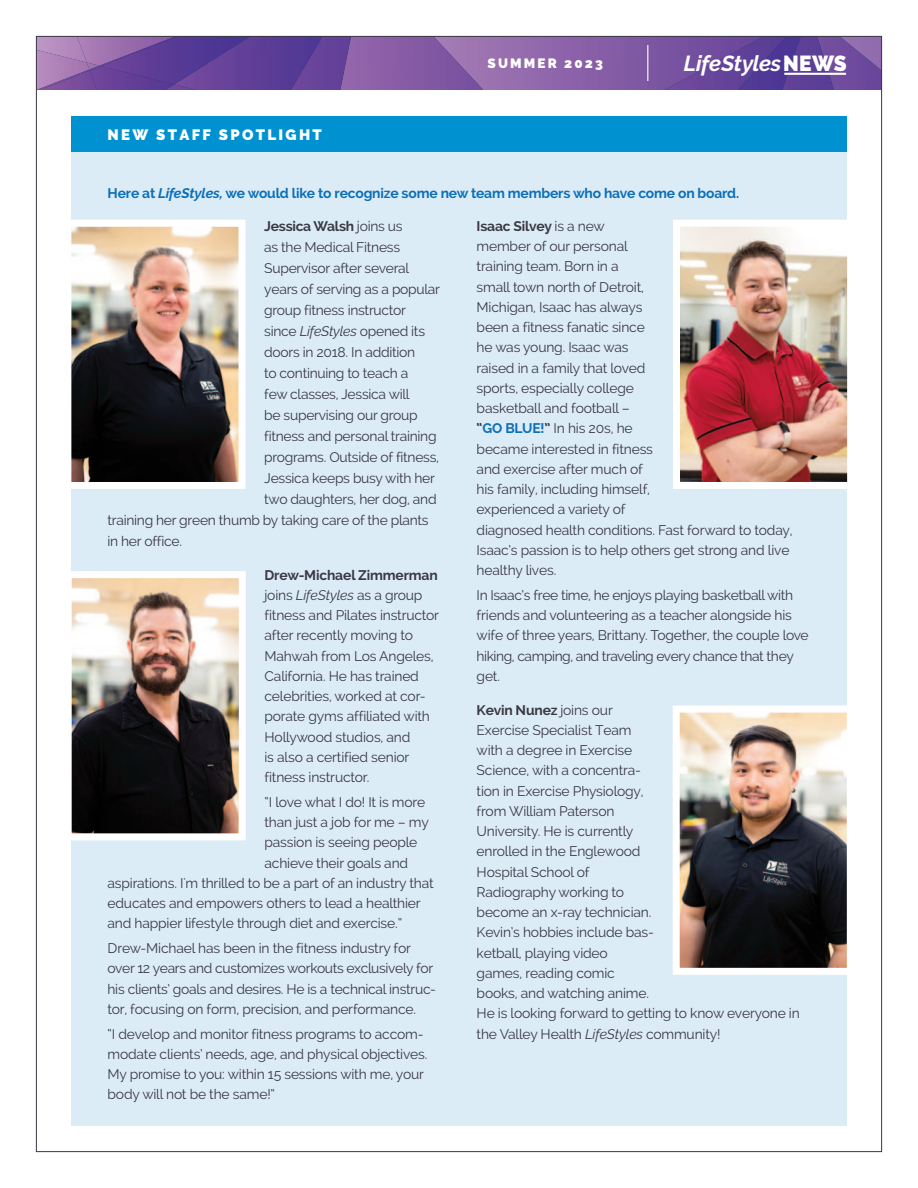
<style>
.page{position:relative;width:918px;height:1188px;background:#fff}
.page>*{position:absolute;margin:0;border:0;box-sizing:border-box;transform-origin:0 0}
.t1{font:italic 700 21.75px "Raleway";letter-spacing:-.005em;color:#fff}
.t2{font:900 15px "Raleway";letter-spacing:.155em;color:#fff}
.t3{font:13.8px/20.2px "Raleway";letter-spacing:-.01em;color:#3a3944}
.t4{font:700 13.8px "Raleway";letter-spacing:-.01em;color:#0b6fb9}
.t5{font:700 13.8px "Raleway";letter-spacing:-.02em;color:#3a3944}
.t6{font:900 13.5px "Raleway";letter-spacing:.16em;color:#fff}
.s1{font-weight:900;font-style:normal}
.s2{font-style:italic}
.s3{font-weight:400}
.s4{font-weight:700}
.s5{font-weight:700;color:#0b6fb9}
</style>
<div class="page">
<div style="left:72px;top:116px;width:775px;height:1010px;background:#dcecf7"></div>
<img style="left:484px;top:38px;width:180px;height:52px">
<img style="left:835px;top:38px;width:45px;height:52px">
<img style="left:664px;top:38px;width:73px;height:52px">
<img style="left:802px;top:38px;width:33px;height:52px">
<img style="left:737px;top:38px;width:65px;height:52px">
<img style="left:38px;top:49px;width:49px;height:21px">
<img style="left:76px;top:38px;width:23px;height:28px">
<img style="left:352px;top:38px;width:132px;height:52px">
<img style="left:324px;top:38px;width:28px;height:52px">
<img style="left:198px;top:38px;width:126px;height:52px">
<img style="left:174px;top:84px;width:24px;height:6px">
<img style="left:174px;top:38px;width:78px;height:46px">
<img style="left:90px;top:66px;width:84px;height:24px">
<img style="left:38px;top:70px;width:49px;height:20px">
<img style="left:39px;top:71px;width:51px;height:19px">
<img style="left:101px;top:38px;width:79px;height:28px">
<svg style="left:87px;top:62px;width:14px;height:9px"></svg>
<hr style="left:784px;top:73px;width:62px;height:2px;background:#fff">
<hr style="left:647px;top:45px;width:1px;height:36px;background:#fff">
<img style="left:72px;top:228px;width:166px;height:253px">
<div style="left:64px;top:220px;width:182px;height:269px;border:7px solid #fff"></div>
<img style="left:73px;top:579px;width:165px;height:253px">
<div style="left:65px;top:571px;width:181px;height:269px;border:7px solid #fff"></div>
<img style="left:681px;top:228px;width:165px;height:253px">
<div style="left:673px;top:220px;width:181px;height:269px;border:7px solid #fff"></div>
<img style="left:681px;top:714px;width:165px;height:253px">
<div style="left:673px;top:706px;width:181px;height:269px;border:7px solid #fff"></div>
<div style="left:72px;top:116px;width:775px;height:36px;background:#0091d1"></div>
<p class="t2" style="left:108px;top:129px;width:216px">NEW STAFF SPOTLIGHT</p>
<p class="t6" style="left:488px;top:59px;width:117px">SUMMER 2023</p>
<p class="t1" style="left:684px;top:50px;width:164px">LifeStyles<span class="s1">NEWS</span></p>
<p class="t4" style="left:108px;top:188px;width:633px">Here at <span class="s2">LifeStyles,</span> we would like to recognize some new team members who have come on board.</p>
<p class="t5" style="left:264px;top:221px;width:140px">Jessica Walsh <span class="s3">joins us</span></p>
<p class="t3" style="left:264px;top:238px;width:137px">as the Medical Fitness</p>
<p class="t3" style="left:264px;top:259px;width:147px">Supervisor after several</p>
<p class="t3" style="left:264px;top:280px;width:177px">years of serving as a popular</p>
<p class="t3" style="left:264px;top:301px;width:143px">group fitness instructor</p>
<p class="t3" style="left:264px;top:322px;width:162px">since <span class="s2">LifeStyles</span> opened its</p>
<p class="t3" style="left:264px;top:343px;width:153px">doors in 2018. In addition</p>
<p class="t3" style="left:264px;top:364px;width:146px">to continuing to teach a</p>
<p class="t3" style="left:264px;top:385px;width:147px">few classes, Jessica will</p>
<p class="t3" style="left:264px;top:406px;width:155px">be supervising our group</p>
<p class="t3" style="left:264px;top:427px;width:174px">fitness and personal training</p>
<p class="t3" style="left:264px;top:448px;width:176px">programs. Outside of fitness,</p>
<p class="t3" style="left:264px;top:469px;width:172px">Jessica keeps busy with her</p>
<p class="t3" style="left:264px;top:490px;width:174px">two daughters, her dog, and</p>
<p class="t3" style="left:108px;top:511px;width:323px">training her green thumb by taking care of the plants</p>
<p class="t3" style="left:108px;top:532px;width:76px">in her office.</p>
<p class="t3" style="left:265px;top:566px;width:176px"><span class="s4">Drew-Michael Zimmerman </span>joins <span class="s2">LifeStyles</span> as a group fitness and Pilates instructor after recently moving to<br>Mahwah from Los Angeles,<br>California. He has trained celebrities, worked at cor&shy;porate gyms affiliated with<br>Hollywood studios, and<br>is also a certified senior fitness instructor.</p>
<p class="t3" style="left:265px;top:793px;width:162px">“I love what I do! It is more</p>
<p class="t3" style="left:265px;top:814px;width:166px">than just a job for me – my</p>
<p class="t3" style="left:265px;top:834px;width:154px">passion is seeing people</p>
<p class="t3" style="left:265px;top:854px;width:145px">achieve their goals and</p>
<p class="t3" style="left:108px;top:874px;width:328px">aspirations. I'm thrilled to be a part of an industry that</p>
<p class="t3" style="left:108px;top:895px;width:315px">educates and empowers others to lead a healthier</p>
<p class="t3" style="left:108px;top:915px;width:296px">and happier lifestyle through diet and exercise.”</p>
<p class="t3" style="left:108px;top:940px;width:330px">Drew-Michael has been in the fitness industry for over 12 years and customizes workouts exclusively for his clients’ goals and desires. He is a technical instruc&shy;tor, focusing on form, precision, and performance.</p>
<p class="t3" style="left:108px;top:1025px;width:321px">“I develop and monitor fitness programs to accom&shy;modate clients’ needs, age, and physical objectives.<br>My promise to you: within 15 sessions with me, your body will not be the same!”</p>
<p class="t3" style="left:477px;top:217px;width:318px"><span class="s4">Isaac Silvey</span> is a new<br>member of our personal<br>training team. Born in a<br>small town north of Detroit,<br>Michigan, Isaac has always<br>been a fitness fanatic since<br>he was young. Isaac was<br>raised in a family that loved<br>sports, especially college<br>basketball and football –<br><span class="s4">“</span><span class="s5">GO BLUE!</span><span class="s4">”</span> In his 20s, he<br>became interested in fitness<br>and exercise after much of<br>his family, including himself,<br>experienced a variety of<br>diagnosed health conditions. Fast forward to today,<br>Isaac’s passion is to help others get strong and live healthy lives.</p>
<p class="t3" style="left:477px;top:586px;width:334px">In Isaac’s free time, he enjoys playing basketball with friends and volunteering as a teacher alongside his wife of three years, Brittany. Together, the couple love hiking, camping, and traveling every chance that they get.</p>
<p class="t3" style="left:477px;top:701px;width:325px"><span class="s4">Kevin Nunez</span> joins our<br>Exercise Specialist Team<br>with a degree in Exercise<br>Science, with a concentra-<br>tion in Exercise Physiology,<br>from William Paterson<br>University. He is currently<br>enrolled in the Englewood<br>Hospital School of<br>Radiography working to<br>become an x-ray technician.<br>Kevin’s hobbies include bas-<br>ketball, playing video<br>games, reading comic<br>books, and watching anime.<br>He is looking forward to getting to know everyone in the Valley Health <span class="s2">LifeStyles</span> community!</p>
</div>
